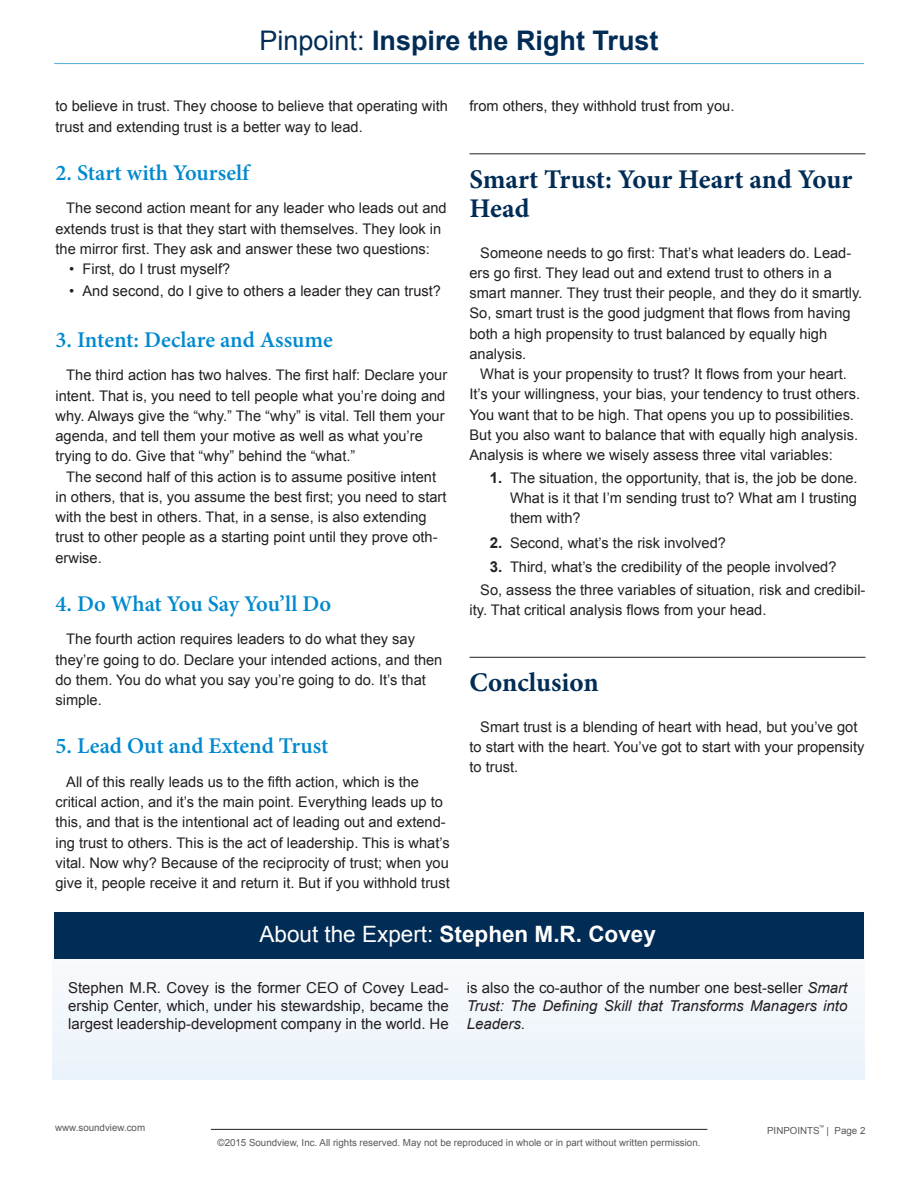
<style>
.page{position:relative;width:918px;height:1188px;background:#fff}
.page>*{position:absolute;margin:0;border:0;box-sizing:border-box;transform-origin:0 0}
.Body_headline_with_L{font:700 27px/29.2px "Minion Pro";color:#002c55}
.Page_top{font:700 27px "Arial";color:#002c55}
.Subhead{font:600 22.5px "Minion Pro";letter-spacing:-.005em;color:#0089cf}
.Author{font:700 22.5px "Arial";color:#fff}
.AuthorBox{font:15px/18px "Arial";color:#231f20;text-align:justify}
.AuthorBox-2{font:italic 15px/18px "Arial";color:#231f20;text-align:justify}
.Body{font:14.7px/20.2px "Arial";color:#231f20}
.t1{font:9.75px "Arial";color:#57585a}
.t2{font:condensed 5.25px "Univers LT Std";color:#57585a}
.s1{font-weight:400}
.s2{font-weight:700;font-size:15px}
.s3{font-style:normal}
</style>
<div class="page">
<hr style="left:211px;top:1129px;width:496px;height:1px;background:#231f20">
<hr style="left:470px;top:153px;width:396px;height:1px;background:#231f20">
<hr style="left:470px;top:657px;width:396px;height:1px;background:#231f20">
<hr style="left:53px;top:62px;width:811px;height:2px;background:#231f20;opacity:.75">
<div style="left:52px;top:913px;width:814px;height:167px;background:#ebf3fa"></div>
<div style="left:54px;top:913px;width:810px;height:46px;background:#002c55"></div>
<p class="Page_top" style="left:259px;top:22px;width:401px"><span class="s1">Pinpoint:</span> Inspire the Right Trust</p>
<p class="Body" style="left:56px;top:96px;width:394px">to believe in trust. They choose to believe that operating with trust and extending trust is a better way to lead.</p>
<p class="Subhead" style="left:56px;top:157px;width:195px">2. Start with Yourself</p>
<p class="Body" style="left:56px;top:198px;width:393px;text-indent:11px">The second action meant for any leader who leads out and extends trust is that they start with themselves. They look in the mirror first. They ask and answer these two questions:</p>
<p class="Body" style="left:69px;top:259px;width:163px">• First, do I trust myself?</p>
<p class="Body" style="left:69px;top:281px;width:374px">• And second, do I give to others a leader they can trust?</p>
<p class="Subhead" style="left:56px;top:324px;width:279px">3. Intent: Declare and Assume</p>
<p class="Body" style="left:56px;top:365px;width:393px;text-indent:11px">The third action has two halves. The first half: Declare your intent. That is, you need to tell people what you’re doing and why. Always give the “why.” The “why” is vital. Tell them your agenda, and tell them your motive as well as what you’re trying to do. Give that “why” behind the “what.”</p>
<p class="Body" style="left:56px;top:466px;width:393px;text-indent:11px">The second half of this action is to assume positive intent in others, that is, you assume the best first; you need to start with the best in others. That, in a sense, is also extending trust to other people as a starting point until they prove oth&shy;erwise.</p>
<p class="Subhead" style="left:56px;top:588px;width:277px">4. Do What You Say You’ll Do</p>
<p class="Body" style="left:56px;top:629px;width:388px;text-indent:11px">The fourth action requires leaders to do what they say they’re going to do. Declare your intended actions, and then do them. You do what you say you’re going to do. It’s that simple.</p>
<p class="Subhead" style="left:56px;top:730px;width:274px">5. Lead Out and Extend Trust</p>
<p class="Body" style="left:56px;top:772px;width:396px;text-indent:11px">All of this really leads us to the fifth action, which is the critical action, and it’s the main point. Everything leads up to this, and that is the intentional act of leading out and extend&shy;ing trust to others. This is the act of leadership. This is what’s vital. Now why? Because of the reciprocity of trust; when you give it, people receive it and return it. But if you withhold trust</p>
<p class="Body" style="left:470px;top:96px;width:266px">from others, they withhold trust from you.</p>
<p class="Body_headline_with_L" style="left:470px;top:164px;width:384px">Smart Trust: Your Heart and Your<br>Head</p>
<p class="Body" style="left:470px;top:243px;width:394px;text-indent:11px">Someone needs to go first: That’s what leaders do. Lead&shy;ers go first. They lead out and extend trust to others in a smart manner. They trust their people, and they do it smartly.<br>So, smart trust is the good judgment that flows from having both a high propensity to trust balanced by equally high analysis.</p>
<p class="Body" style="left:470px;top:364px;width:392px;text-indent:11px">What is your propensity to trust? It flows from your heart.<br>It’s your willingness, your bias, your tendency to trust others.<br>You want that to be high. That opens you up to possibilities.<br>But you also want to balance that with equally high analysis.<br>Analysis is where we wisely assess three vital variables:</p>
<p class="Body" style="left:510px;top:467px;width:349px;text-align:justify;text-indent:-20px"><span class="s2">1.</span> The situation, the opportunity, that is, the job be done.<br>What is it that I’m sending trust to? What am I trusting them with?</p>
<p class="Body" style="left:490px;top:533px;width:238px"><span class="s2">2.</span> Second, what’s the risk involved?</p>
<p class="Body" style="left:490px;top:557px;width:348px"><span class="s2">3.</span> Third, what’s the credibility of the people involved?</p>
<p class="Body" style="left:470px;top:580px;width:397px;text-indent:11px">So, assess the three variables of situation, risk and credibil&shy;ity. That critical analysis flows from your head.</p>
<p class="Body_headline_with_L" style="left:470px;top:668px;width:131px">Conclusion</p>
<p class="Body" style="left:470px;top:717px;width:397px;text-indent:11px">Smart trust is a blending of heart with head, but you’ve got to start with the heart. You’ve got to start with your propensity to trust.</p>
<p class="Author" style="left:260px;top:919px;width:398px"><span class="s1">About the Expert:</span> Stephen M.R. Covey</p>
<p class="AuthorBox" style="left:68px;top:979px;width:382px">Stephen M.R. Covey is the former CEO of Covey Lead&shy;ership Center, which, under his stewardship, became the largest leadership-development company in the world. He</p>
<p class="AuthorBox-2" style="left:467px;top:979px;width:382px"><span class="s3">is also the co-author of the number one best-seller</span> Smart Trust: The Defining Skill that Transforms Managers into Leaders<span class="s3">.</span></p>
<p class="t1" style="left:55px;top:1121px;width:91px">www.soundview.com</p>
<p class="t1" style="left:217px;top:1136px;width:484px">©2015 Soundview, Inc. All rights reserved. May not be reproduced in whole or in part without written permission.</p>
<p class="t2" style="left:820px;top:1124px;width:6px">™</p>
<p class="t1" style="left:767px;top:1124px;width:54px">PINPOINTS</p>
<p class="t1" style="left:827px;top:1124px;width:40px">| Page 2</p>
</div>
